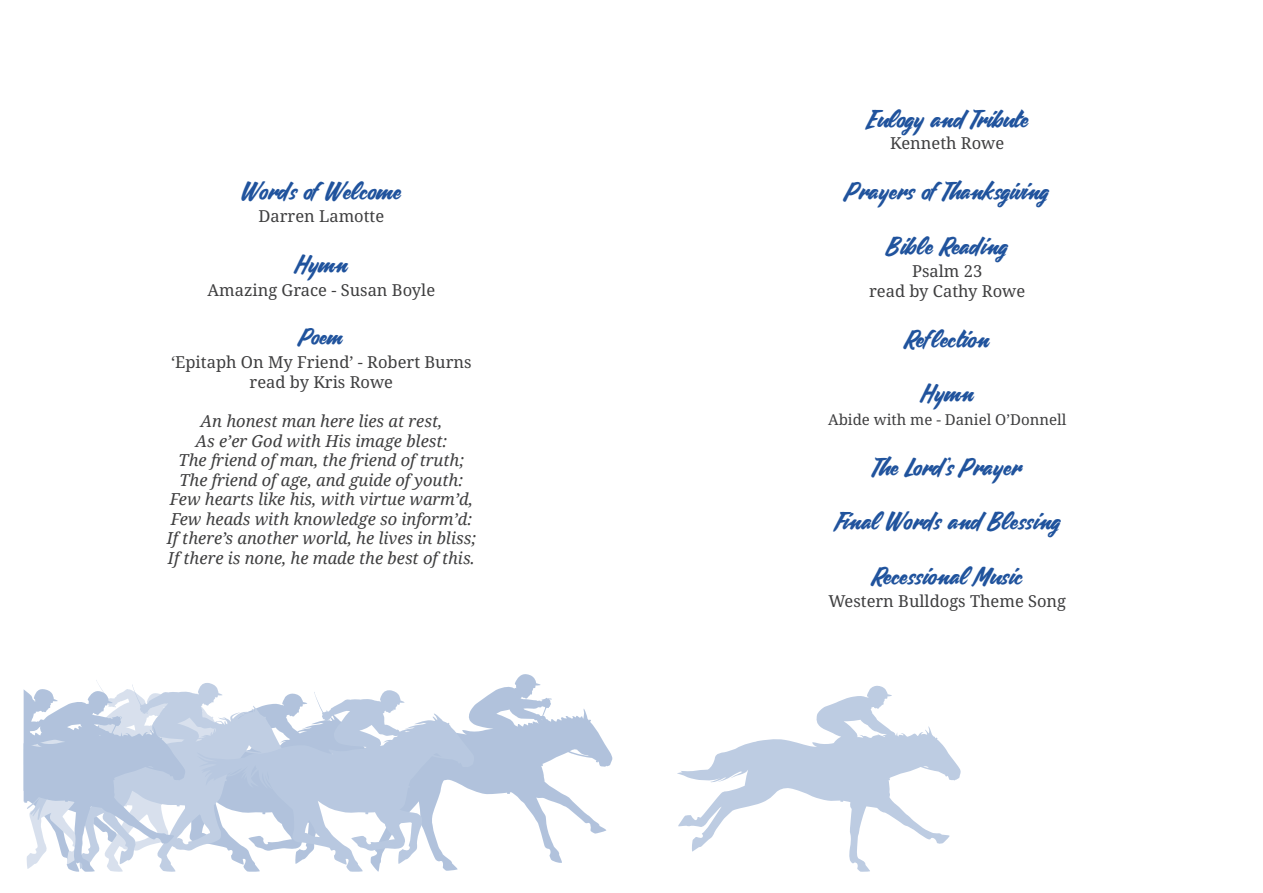
<style>
.page{position:relative;width:1263px;height:893px;background:#fff}
.page>*{position:absolute;margin:0;border:0;box-sizing:border-box;transform-origin:0 0}
.t1{font:24px "Carosello";color:#20539d}
.t2{font:22.5px "Carosello";color:#20539d}
.t3{font:italic 16.5px "Noto Serif";color:#3e3e3f}
.t4{font:16.5px "Noto Serif Khojki";color:#3e3e3f}
.t5{font:15px "Noto Serif Khojki";color:#3e3e3f}
</style>
<div class="page">
<svg style="left:677px;top:686px;width:284px;height:186px"></svg>
<svg style="left:475px;top:674px;width:138px;height:189px"></svg>
<svg style="left:24px;top:680px;width:194px;height:192px"></svg>
<svg style="left:196px;top:690px;width:279px;height:182px;fill:#b8c8e0"></svg>
<p class="t1" style="left:242px;top:179px;width:161px">Words of Welcome</p>
<p class="t4" style="left:258px;top:207px;width:127px">Darren Lamotte</p>
<p class="t1" style="left:295px;top:253px;width:55px">Hymn</p>
<p class="t4" style="left:208px;top:281px;width:229px">Amazing Grace - Susan Boyle</p>
<p class="t2" style="left:300px;top:326px;width:44px">Poem</p>
<p class="t4" style="left:171px;top:353px;width:302px">‘Epitaph On My Friend’ - Robert Burns</p>
<p class="t4" style="left:250px;top:372px;width:145px">read by Kris Rowe</p>
<p class="t3" style="left:201px;top:410px;width:243px">An honest man here lies at rest,</p>
<p class="t3" style="left:195px;top:429px;width:253px">As e’er God with His image blest:</p>
<p class="t3" style="left:179px;top:449px;width:287px">The friend of man, the friend of truth;</p>
<p class="t3" style="left:180px;top:468px;width:285px">The friend of age, and guide of youth:</p>
<p class="t3" style="left:170px;top:488px;width:304px">Few hearts like his, with virtue warm’d,</p>
<p class="t3" style="left:171px;top:507px;width:303px">Few heads with knowledge so inform’d:</p>
<p class="t3" style="left:167px;top:527px;width:311px">If there’s another world, he lives in bliss;</p>
<p class="t3" style="left:168px;top:546px;width:308px">If there is none, he made the best of this.</p>
<p class="t1" style="left:866px;top:107px;width:164px">Eulogy and Tribute</p>
<p class="t4" style="left:890px;top:134px;width:116px">Kenneth Rowe</p>
<p class="t1" style="left:846px;top:179px;width:204px">Prayers of Thanksgiving</p>
<p class="t1" style="left:887px;top:234px;width:121px">Bible Reading</p>
<p class="t4" style="left:912px;top:262px;width:72px">Psalm 23</p>
<p class="t4" style="left:869px;top:281px;width:158px">read by Cathy Rowe</p>
<p class="t1" style="left:905px;top:327px;width:87px">Reflection</p>
<p class="t1" style="left:920px;top:381px;width:55px">Hymn</p>
<p class="t5" style="left:828px;top:411px;width:240px">Abide with me - Daniel O’Donnell</p>
<p class="t1" style="left:873px;top:455px;width:149px">The Lord’s Prayer</p>
<p class="t1" style="left:835px;top:509px;width:227px">Final Words and Blessing</p>
<p class="t1" style="left:872px;top:564px;width:152px">Recessional Music</p>
<p class="t4" style="left:828px;top:592px;width:239px">Western Bulldogs Theme Song</p>
</div>
